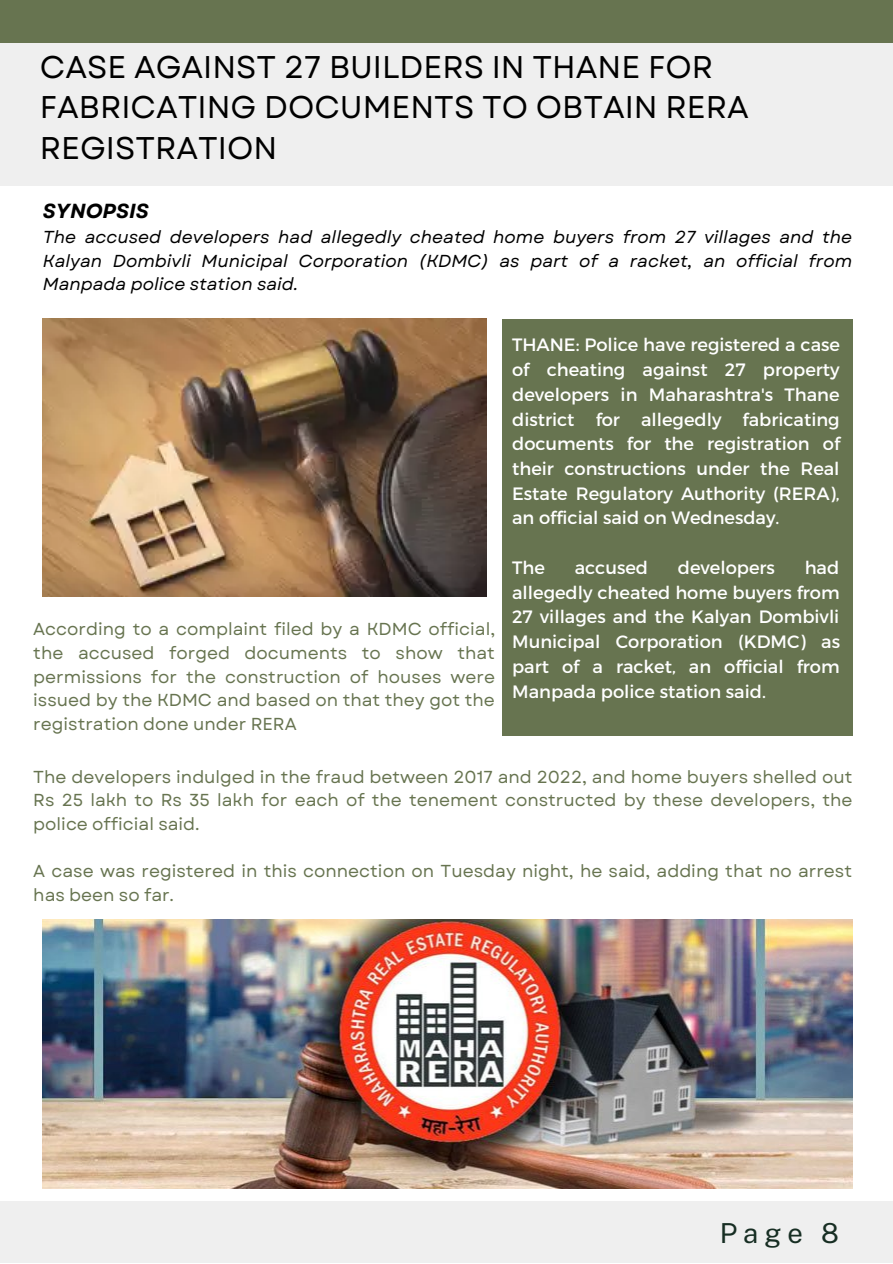
<style>
.page{position:relative;width:893px;height:1264px;background:#fff}
.page>*{position:absolute;margin:0;border:0;box-sizing:border-box;transform-origin:0 0}
.t1{font:31.35px/40.5px "Garet";color:#000}
.t2{font:27.45px "Public Sans";color:#172e23}
.t3{font:italic 700 20.25px "Garet";color:#000}
.t4{font:17.85px/24.8px "Montserrat";color:#fff;text-align:justify}
.t5{font:17.25px/23.5px "Garet";color:#677450;text-align:justify}
.t6{font:italic 17.25px/23.5px "Garet";color:#000;text-align:justify}
</style>
<div class="page">
<div style="left:502px;top:319px;width:350px;height:416px;background:#677450"></div>
<div style="left:0;top:35px;width:892px;height:151px;background:#efefef"></div>
<div style="left:0;top:0;width:892px;height:43px;background:#677450"></div>
<div style="left:0;top:1201px;width:892px;height:61px;background:#efefef"></div>
<img style="left:43px;top:319px;width:443px;height:277px">
<img style="left:43px;top:919px;width:809px;height:268px">
<h1 class="t1" style="left:40px;top:47px;width:710px">CASE AGAINST 27 BUILDERS IN THANE FOR<br>FABRICATING DOCUMENTS TO OBTAIN RERA<br>REGISTRATION</h1>
<p class="t3" style="left:43px;top:197px;width:107px">SYNOPSIS</p>
<p class="t6" style="left:43px;top:225px;width:810px">The accused developers had allegedly cheated home buyers from 27 villages and the Kalyan Dombivli Municipal Corporation (KDMC) as part of a racket, an official from Manpada police station said.</p>
<p class="t5" style="left:33px;top:617px;width:463px">According to a complaint filed by a KDMC official, the accused forged documents to show that permissions for the construction of houses were issued by the KDMC and based on that they got the registration done under RERA</p>
<p class="t4" style="left:512px;top:331px;width:329px">THANE: Police have registered a case of cheating against 27 property developers in Maharashtra's Thane district for allegedly fabricating documents for the registration of their constructions under the Real Estate Regulatory Authority (RERA), an official said on Wednesday.</p>
<p class="t4" style="left:512px;top:554px;width:34px">The</p>
<p class="t4" style="left:574px;top:554px;width:75px">accused</p>
<p class="t4" style="left:677px;top:554px;width:99px">developers</p>
<p class="t4" style="left:512px;top:554px;width:329px;text-indent:292px">had allegedly cheated home buyers from 27 villages and the Kalyan Dombivli Municipal Corporation (KDMC) as part of a racket, an official from Manpada police station said.</p>
<p class="t5" style="left:33px;top:765px;width:820px">The developers indulged in the fraud between 2017 and 2022, and home buyers shelled out Rs 25 lakh to Rs 35 lakh for each of the tenement constructed by these developers, the police official said.</p>
<p class="t5" style="left:33px;top:859px;width:820px">A case was registered in this connection on Tuesday night, he said, adding that no arrest has been so far.</p>
<h2 class="t2" style="left:719px;top:1216px;width:120px">Page 8</h2>
</div>
